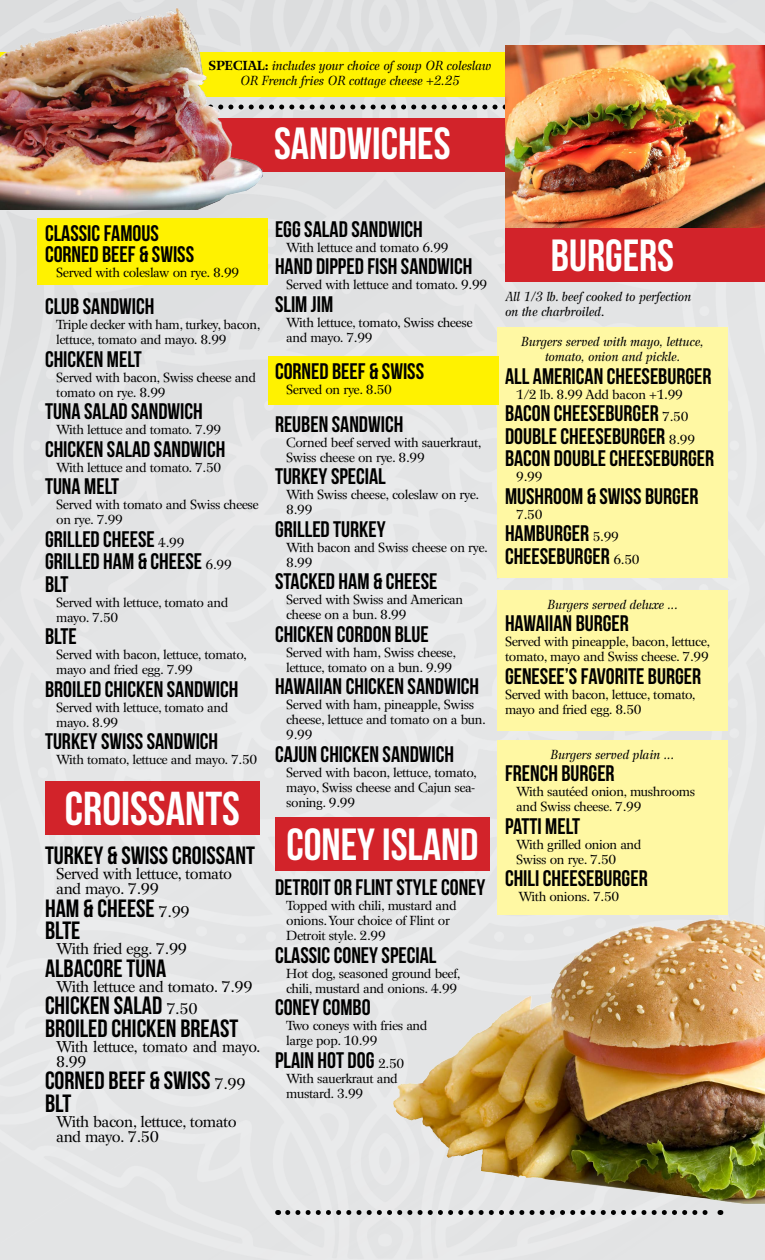
<style>
.page{position:relative;width:765px;height:1260px;background:#e4e5e6}
.page>*{position:absolute;margin:0;border:0;box-sizing:border-box;transform-origin:0 0}
.t1{font:47.5px "Bebas Neue";color:#fff}
.t2{font:45px "Bebas Neue";color:#fff}
.t3{font:25px/22.5px "Bebas Neue";color:#000}
.t4{font:22.5px/22.5px "Bebas Neue";color:#000}
.t5{font:15.62px/15px "Wilke LT Std";letter-spacing:-.025em;color:#000}
.t6{font:13.12px/15px "Wilke LT Std";letter-spacing:-.025em;color:#000}
.t7{font:italic 13.12px/15px "Wilke LT Std";letter-spacing:-.025em;color:#000;text-align:center}
.s1{font-weight:700;font-style:normal}
.s2{font-family:"Wilke LT Std";font-size:13.12px}
.s3{font-family:"Wilke LT Std";font-size:15.62px}
.s4{font-style:normal}
</style>
<div class="page">
<svg style="left:267px;top:104px;width:238px;height:5px"></svg>
<div style="left:45px;top:118px;width:675px;height:54px;background:#d2232a"></div>
<div style="left:498px;top:740px;width:230px;height:175px;background:#fff8a3"></div>
<div style="left:498px;top:591px;width:230px;height:140px;background:#fff8a3"></div>
<div style="left:498px;top:327px;width:230px;height:250px;background:#fff8a3"></div>
<div style="left:45px;top:781px;width:215px;height:54px;background:#d2232a"></div>
<img style="left:384px;top:919px;width:381px;height:292px">
<div style="left:37px;top:218px;width:231px;height:66px;background:#fff200"></div>
<div style="left:268px;top:356px;width:230px;height:48px;background:#fff200"></div>
<svg style="left:288px;top:1210px;width:433px;height:5px"></svg>
<div style="left:0;top:52px;width:765px;height:46px;background:#fff200"></div>
<img style="left:505px;top:45px;width:260px;height:182px">
<div style="left:275px;top:817px;width:215px;height:54px;background:#d2232a"></div>
<div style="left:505px;top:228px;width:260px;height:54px;background:#d2232a"></div>
<img style="left:0;top:0;width:267px;height:210px">
<p class="t7" style="left:209px;top:58px;width:285px"><span class="s1">SPECIAL:</span> includes your choice of soup OR coleslaw<br>OR French fries OR cottage cheese +2.25</p>
<h2 class="t2" style="left:274px;top:119px;width:178px">SANDWICHES</h2>
<h3 class="t4" style="left:45px;top:222px;width:151px;line-height:21.2px">CLASSIC FAMOUS<br>CORNED BEEF &amp; SWISS</h3>
<p class="t6" style="left:56px;top:265px;width:185px">Served with coleslaw on rye. 8.99</p>
<h3 class="t4" style="left:45px;top:295px;width:111px">CLUB SANDWICH</h3>
<p class="t6" style="left:56px;top:317px;width:206px">Triple decker with ham, turkey, bacon, lettuce, tomato and mayo. 8.99</p>
<h3 class="t4" style="left:45px;top:348px;width:98px">CHICKEN MELT</h3>
<p class="t6" style="left:56px;top:370px;width:201px">Served with bacon, Swiss cheese and tomato on rye. 8.99</p>
<h3 class="t4" style="left:45px;top:400px;width:159px">TUNA SALAD SANDWICH</h3>
<p class="t6" style="left:56px;top:422px;width:167px">With lettuce and tomato. 7.99</p>
<h3 class="t4" style="left:45px;top:438px;width:182px">CHICKEN SALAD SANDWICH</h3>
<p class="t6" style="left:56px;top:460px;width:167px">With lettuce and tomato. 7.50</p>
<h3 class="t4" style="left:45px;top:475px;width:76px">TUNA MELT</h3>
<p class="t6" style="left:56px;top:497px;width:204px">Served with tomato and Swiss cheese on rye. 7.99</p>
<h3 class="t4" style="left:45px;top:528px;width:188px">GRILLED CHEESE <span class="s2">4.99<br></span>GRILLED HAM &amp; CHEESE <span class="s2">6.99<br></span>BLT</h3>
<p class="t6" style="left:56px;top:595px;width:174px">Served with lettuce, tomato and mayo. 7.50</p>
<h3 class="t4" style="left:45px;top:625px;width:33px">BLTE</h3>
<p class="t6" style="left:56px;top:647px;width:192px">Served with bacon, lettuce, tomato, mayo and fried egg. 7.99</p>
<h3 class="t4" style="left:45px;top:678px;width:195px">BROILED CHICKEN SANDWICH</h3>
<p class="t6" style="left:56px;top:700px;width:174px">Served with lettuce, tomato and mayo. 8.99</p>
<h3 class="t4" style="left:45px;top:730px;width:175px">TURKEY SWISS SANDWICH</h3>
<p class="t6" style="left:56px;top:752px;width:202px">With tomato, lettuce and mayo. 7.50</p>
<h1 class="t1" style="left:65px;top:783px;width:177px">CROISSANTS</h1>
<h3 class="t3" style="left:45px;top:844px;width:212px">TURKEY &amp; SWISS CROISSANT</h3>
<p class="t5" style="left:56px;top:866px;width:177px">Served with lettuce, tomato and mayo. 7.99</p>
<h3 class="t3" style="left:45px;top:896px;width:146px">HAM &amp; CHEESE <span class="s3">7.99<br></span>BLTE</h3>
<p class="t5" style="left:56px;top:941px;width:132px">With fried egg. 7.99</p>
<h3 class="t3" style="left:45px;top:956px;width:123px">ALBACORE TUNA</h3>
<p class="t5" style="left:56px;top:979px;width:198px">With lettuce and tomato. 7.99</p>
<h3 class="t3" style="left:45px;top:994px;width:195px">CHICKEN SALAD <span class="s3">7.50<br></span>BROILED CHICKEN BREAST</h3>
<p class="t5" style="left:56px;top:1039px;width:206px">With lettuce, tomato and mayo.<br>8.99</p>
<h3 class="t3" style="left:45px;top:1069px;width:202px">CORNED BEEF &amp; SWISS <span class="s3">7.99<br></span>BLT</h3>
<p class="t5" style="left:56px;top:1114px;width:182px">With bacon, lettuce, tomato and mayo. 7.50</p>
<h3 class="t4" style="left:275px;top:217px;width:149px">EGG SALAD SANDWICH</h3>
<p class="t6" style="left:286px;top:240px;width:164px">With lettuce and tomato 6.99</p>
<h3 class="t4" style="left:275px;top:255px;width:199px">HAND DIPPED FISH SANDWICH</h3>
<p class="t6" style="left:286px;top:277px;width:203px">Served with lettuce and tomato. 9.99</p>
<h3 class="t4" style="left:275px;top:292px;width:60px">SLIM JIM</h3>
<p class="t6" style="left:286px;top:315px;width:188px">With lettuce, tomato, Swiss cheese and mayo. 7.99</p>
<h3 class="t4" style="left:275px;top:360px;width:151px">CORNED BEEF &amp; SWISS</h3>
<p class="t6" style="left:286px;top:382px;width:107px">Served on rye. 8.50</p>
<h3 class="t4" style="left:275px;top:412px;width:130px">REUBEN SANDWICH</h3>
<p class="t6" style="left:286px;top:435px;width:197px">Corned beef served with sauerkraut,<br>Swiss cheese on rye. 8.99</p>
<h3 class="t4" style="left:275px;top:465px;width:112px">TURKEY SPECIAL</h3>
<p class="t6" style="left:286px;top:487px;width:195px">With Swiss cheese, coleslaw on rye.<br>8.99</p>
<h3 class="t4" style="left:275px;top:517px;width:112px">GRILLED TURKEY</h3>
<p class="t6" style="left:286px;top:540px;width:203px">With bacon and Swiss cheese on rye.<br>8.99</p>
<h3 class="t4" style="left:275px;top:570px;width:164px">STACKED HAM &amp; CHEESE</h3>
<p class="t6" style="left:286px;top:592px;width:178px">Served with Swiss and American cheese on a bun. 8.99</p>
<h3 class="t4" style="left:275px;top:622px;width:155px">CHICKEN CORDON BLUE</h3>
<p class="t6" style="left:286px;top:645px;width:171px">Served with ham, Swiss cheese, lettuce, tomato on a bun. 9.99</p>
<h3 class="t4" style="left:275px;top:675px;width:206px">HAWAIIAN CHICKEN SANDWICH</h3>
<p class="t6" style="left:286px;top:697px;width:201px">Served with ham, pineapple, Swiss cheese, lettuce and tomato on a bun.<br>9.99</p>
<h3 class="t4" style="left:275px;top:742px;width:181px">CAJUN CHICKEN SANDWICH</h3>
<p class="t6" style="left:286px;top:765px;width:192px">Served with bacon, lettuce, tomato, mayo, Swiss cheese and Cajun sea&shy;soning. 9.99</p>
<h2 class="t2" style="left:286px;top:820px;width:194px">CONEY ISLAND</h2>
<h3 class="t4" style="left:275px;top:876px;width:212px">DETROIT OR FLINT STYLE CONEY</h3>
<p class="t6" style="left:286px;top:898px;width:172px">Topped with chili, mustard and onions. Your choice of Flint or<br>Detroit style. 2.99</p>
<h3 class="t4" style="left:275px;top:943px;width:163px">CLASSIC CONEY SPECIAL</h3>
<p class="t6" style="left:286px;top:966px;width:176px">Hot dog, seasoned ground beef, chili, mustard and onions. 4.99</p>
<h3 class="t4" style="left:275px;top:996px;width:97px">CONEY COMBO</h3>
<p class="t6" style="left:286px;top:1018px;width:143px">Two coneys with fries and large pop. 10.99</p>
<h3 class="t4" style="left:275px;top:1048px;width:131px">PLAIN HOT DOG <span class="s2">2.50</span></h3>
<p class="t6" style="left:286px;top:1071px;width:113px">With sauerkraut and mustard. 3.99</p>
<h2 class="t2" style="left:551px;top:231px;width:125px">BURGERS</h2>
<p class="t7" style="left:505px;top:289px;width:188px;text-align:left">All 1/3 lb. beef cooked to perfection on the charbroiled<span class="s4">.</span></p>
<p class="t7" style="left:521px;top:334px;width:185px">Burgers served with mayo, lettuce, tomato, onion and pickle.</p>
<h3 class="t4" style="left:505px;top:364px;width:208px">ALL AMERICAN CHEESEBURGER</h3>
<p class="t6" style="left:516px;top:387px;width:168px">1/2 lb. 8.99 Add bacon +1.99</p>
<h3 class="t4" style="left:505px;top:402px;width:211px">BACON CHEESEBURGER <span class="s2">7.50<br></span>DOUBLE CHEESEBURGER <span class="s2">8.99<br></span>BACON DOUBLE CHEESEBURGER</h3>
<p class="t6" style="left:516px;top:469px;width:28px">9.99</p>
<h3 class="t4" style="left:505px;top:484px;width:195px">MUSHROOM &amp; SWISS BURGER</h3>
<p class="t6" style="left:516px;top:507px;width:28px">7.50</p>
<h3 class="t4" style="left:505px;top:522px;width:136px">HAMBURGER <span class="s2">5.99<br></span>CHEESEBURGER <span class="s2">6.50</span></h3>
<p class="t7" style="left:547px;top:596px;width:133px">Burgers served deluxe ...</p>
<h3 class="t4" style="left:505px;top:612px;width:125px">HAWAIIAN BURGER</h3>
<p class="t6" style="left:505px;top:634px;width:207px">Served with pineapple, bacon, lettuce, tomato, mayo and Swiss cheese. 7.99</p>
<h3 class="t4" style="left:505px;top:664px;width:198px">GENESEE’S FAVORITE BURGER</h3>
<p class="t6" style="left:505px;top:687px;width:192px">Served with bacon, lettuce, tomato, mayo and fried egg. 8.50</p>
<p class="t7" style="left:550px;top:746px;width:126px">Burgers served plain ...</p>
<h3 class="t4" style="left:505px;top:762px;width:111px">FRENCH BURGER</h3>
<p class="t6" style="left:516px;top:784px;width:180px">With sautéed onion, mushrooms and Swiss cheese. 7.99</p>
<h3 class="t4" style="left:505px;top:814px;width:77px">PATTI MELT</h3>
<p class="t6" style="left:516px;top:837px;width:127px">With grilled onion and<br>Swiss on rye. 7.50</p>
<h3 class="t4" style="left:505px;top:867px;width:144px">CHILI CHEESEBURGER</h3>
<p class="t6" style="left:519px;top:889px;width:102px">With onions. 7.50</p>
</div>
